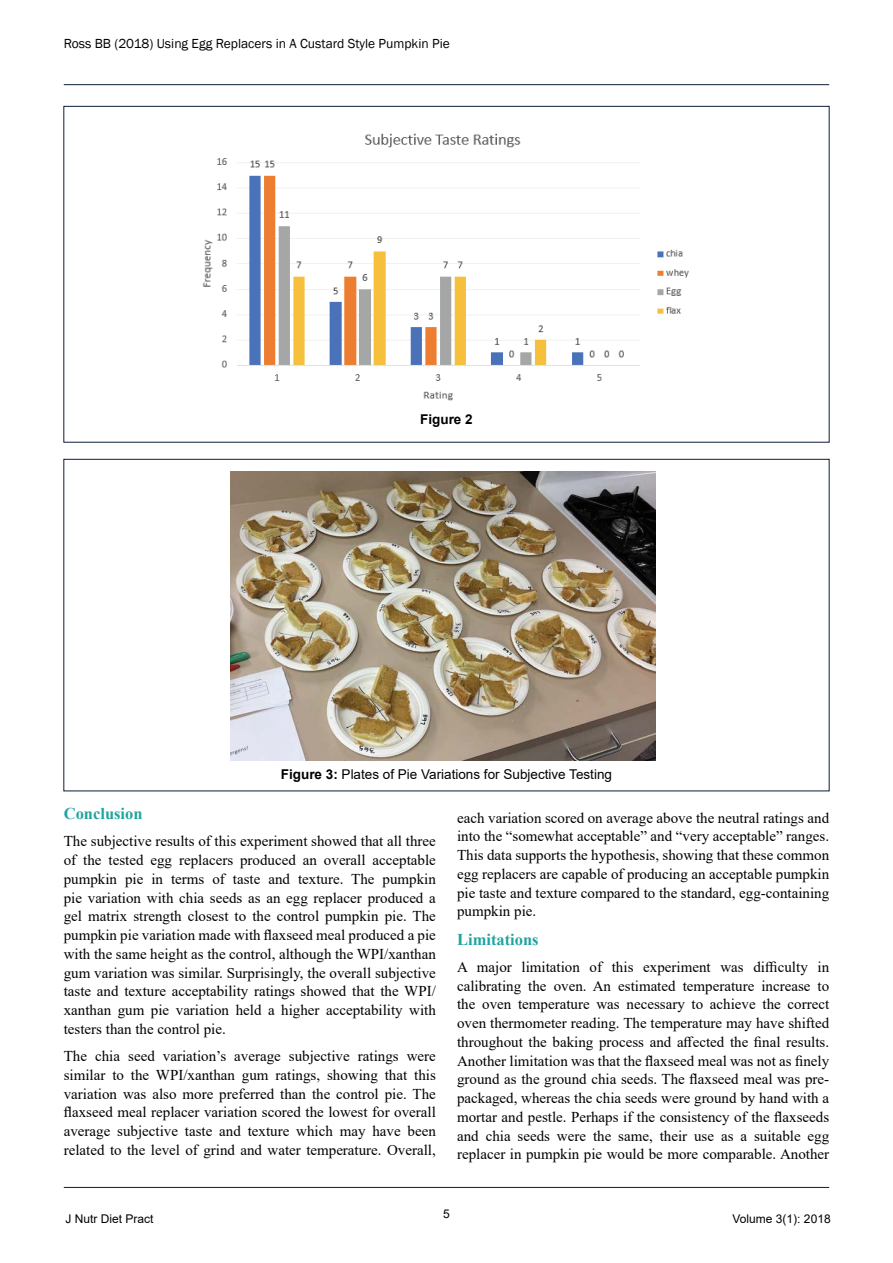
<style>
.page{position:relative;width:893px;height:1263px;background:#fff}
.page>*{position:absolute;margin:0;border:0;box-sizing:border-box;transform-origin:0 0}
.t1{font:700 16.5px "Times New Roman";color:#20a49f}
.t2{font:15px/18.8px "Times New Roman";color:#000;text-align:justify}
.t3{font:13.5px "Franklin Gothic";color:#000}
.t4{font:13.5px "Arial";color:#000}
.t5{font:700 13.5px "Arial";color:#000}
.t6{font:12px "Arial";color:#000}
.s1{font-weight:700}
</style>
<div class="page">
<hr style="left:64px;top:84px;width:765px;height:1px;background:#0c1e35">
<hr style="left:64px;top:1187px;width:765px;height:1px;background:#0c1e35">
<img style="left:202px;top:133px;width:487px;height:268px">
<img style="left:231px;top:472px;width:425px;height:288px">
<p class="t3" style="left:64px;top:35px;width:387px">Ross BB (2018) Using Egg Replacers in A Custard Style Pumpkin Pie</p>
<p class="t5" style="left:420px;top:410px;width:54px">Figure 2</p>
<p class="t4" style="left:281px;top:764px;width:333px"><span class="s1">Figure 3:</span> Plates of Pie Variations for Subjective Testing</p>
<p class="t1" style="left:64px;top:802px;width:80px">Conclusion</p>
<p class="t2" style="left:64px;top:831px;width:374px">The subjective results of this experiment showed that all three of the tested egg replacers produced an overall acceptable pumpkin pie in terms of taste and texture. The pumpkin pie variation with chia seeds as an egg replacer produced a gel matrix strength closest to the control pumpkin pie. The pumpkin pie variation made with flaxseed meal produced a pie with the same height as the control, although the WPI/xanthan gum variation was similar. Surprisingly, the overall subjective taste and texture acceptability ratings showed that the WPI/ xanthan gum pie variation held a higher acceptability with testers than the control pie.</p>
<p class="t2" style="left:64px;top:1046px;width:374px">The chia seed variation’s average subjective ratings were similar to the WPI/xanthan gum ratings, showing that this variation was also more preferred than the control pie. The flaxseed meal replacer variation scored the lowest for overall average subjective taste and texture which may have been related to the level of grind and water temperature. Overall,</p>
<p class="t2" style="left:457px;top:808px;width:374px">each variation scored on average above the neutral ratings and into the “somewhat acceptable” and “very acceptable” ranges.<br>This data supports the hypothesis, showing that these common egg replacers are capable of producing an acceptable pumpkin pie taste and texture compared to the standard, egg-containing pumpkin pie.</p>
<p class="t1" style="left:457px;top:927px;width:83px">Limitations</p>
<p class="t2" style="left:457px;top:957px;width:374px">A major limitation of this experiment was difficulty in calibrating the oven. An estimated temperature increase to the oven temperature was necessary to achieve the correct oven thermometer reading. The temperature may have shifted throughout the baking process and affected the final results.<br>Another limitation was that the flaxseed meal was not as finely ground as the ground chia seeds. The flaxseed meal was pre&shy;packaged, whereas the chia seeds were ground by hand with a mortar and pestle. Perhaps if the consistency of the flaxseeds and chia seeds were the same, their use as a suitable egg replacer in pumpkin pie would be more comparable. Another</p>
<p class="t6" style="left:443px;top:1205px;width:8px">5</p>
<p class="t6" style="left:65px;top:1210px;width:90px">J Nutr Diet Pract</p>
<p class="t6" style="left:733px;top:1210px;width:100px">Volume 3(1): 2018</p>
</div>
